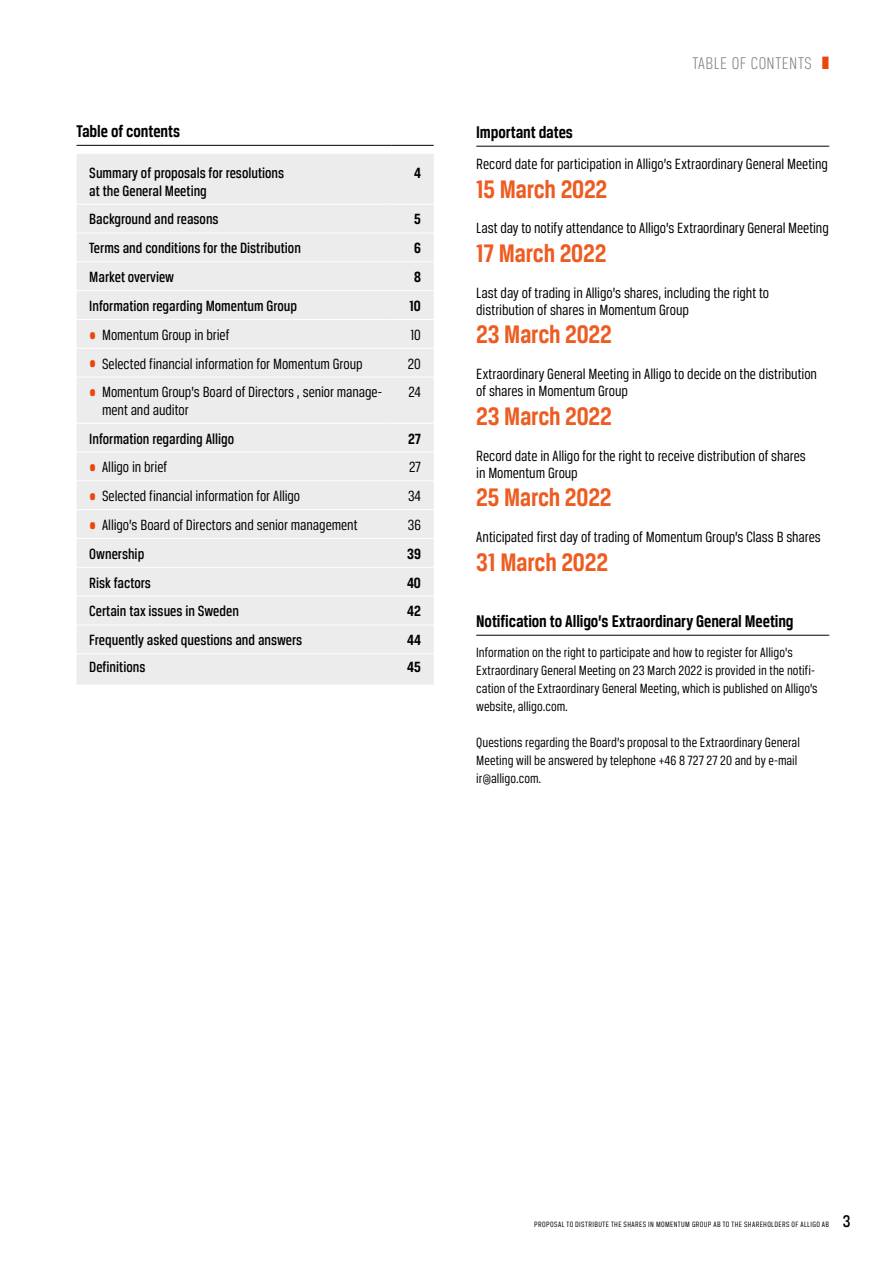
<style>
.page{position:relative;width:893px;height:1263px;background:#fff}
.page>*{position:absolute;margin:0;border:0;box-sizing:border-box;transform-origin:0 0}
.t1{font:700 27px "Breuer Condensed";letter-spacing:-.005em;color:#ed5c21}
.t2{font:700 18px "Breuer Condensed";letter-spacing:-.005em;color:#000}
.t3{font:300 18px "Breuer Condensed";letter-spacing:.025em;color:#7b7d7c}
.t4{font:15.75px/17.2px "Breuer Condensed";letter-spacing:-.005em;color:#000}
.t5{font:500 15.75px/17.2px "Breuer Condensed";color:#000}
.t6{font:700 15.75px "Breuer Condensed";color:#000}
.t7{font:14.25px/18px "Breuer Condensed";color:#000}
.t8{font:8.25px "Breuer Condensed";letter-spacing:.05em;color:#000}
.s1{font-size:19.5px;color:#eb460a}
.s2{color:#eb460a}
.s3{font-weight:500;font-size:18px}
</style>
<div class="page">
<div style="left:77px;top:154px;width:357px;height:531px;background:#ececec"></div>
<hr style="left:77px;top:145px;width:314px;height:1px;background:#000">
<hr style="left:391px;top:145px;width:43px;height:1px;background:#000">
<hr style="left:77px;top:204px;width:314px;height:1px;background:#fff">
<hr style="left:391px;top:204px;width:43px;height:1px;background:#fff">
<hr style="left:77px;top:233px;width:314px;height:1px;background:#fff">
<hr style="left:391px;top:233px;width:43px;height:1px;background:#fff">
<hr style="left:77px;top:261px;width:314px;height:1px;background:#fff">
<hr style="left:391px;top:261px;width:43px;height:1px;background:#fff">
<hr style="left:77px;top:290px;width:314px;height:1px;background:#fff">
<hr style="left:391px;top:290px;width:43px;height:1px;background:#fff">
<hr style="left:77px;top:319px;width:314px;height:1px;background:#fff">
<hr style="left:391px;top:319px;width:43px;height:1px;background:#fff">
<hr style="left:77px;top:348px;width:314px;height:1px;background:#fff">
<hr style="left:391px;top:348px;width:43px;height:1px;background:#fff">
<hr style="left:77px;top:377px;width:314px;height:1px;background:#fff">
<hr style="left:391px;top:377px;width:43px;height:1px;background:#fff">
<hr style="left:77px;top:423px;width:314px;height:1px;background:#fff">
<hr style="left:391px;top:423px;width:43px;height:1px;background:#fff">
<hr style="left:77px;top:452px;width:314px;height:1px;background:#fff">
<hr style="left:391px;top:452px;width:43px;height:1px;background:#fff">
<hr style="left:77px;top:480px;width:314px;height:1px;background:#fff">
<hr style="left:391px;top:480px;width:43px;height:1px;background:#fff">
<hr style="left:77px;top:509px;width:314px;height:1px;background:#fff">
<hr style="left:391px;top:509px;width:43px;height:1px;background:#fff">
<hr style="left:77px;top:538px;width:314px;height:1px;background:#fff">
<hr style="left:391px;top:538px;width:43px;height:1px;background:#fff">
<hr style="left:77px;top:567px;width:314px;height:1px;background:#fff">
<hr style="left:391px;top:567px;width:43px;height:1px;background:#fff">
<hr style="left:77px;top:596px;width:314px;height:1px;background:#fff">
<hr style="left:391px;top:596px;width:43px;height:1px;background:#fff">
<hr style="left:77px;top:624px;width:314px;height:1px;background:#fff">
<hr style="left:391px;top:624px;width:43px;height:1px;background:#fff">
<hr style="left:77px;top:653px;width:314px;height:1px;background:#fff">
<hr style="left:391px;top:653px;width:43px;height:1px;background:#fff">
<hr style="left:476px;top:146px;width:353px;height:1px;background:#000">
<hr style="left:476px;top:635px;width:353px;height:1px;background:#000">
<p class="t2" style="left:77px;top:121px;width:105px">Table of contents</p>
<p class="t5" style="left:89px;top:164px;width:196px">Summary of proposals for resolutions at the General Meeting</p>
<p class="t6" style="left:414px;top:165px;width:8px">4</p>
<p class="t5" style="left:89px;top:211px;width:131px">Background and reasons</p>
<p class="t6" style="left:414px;top:211px;width:8px">5</p>
<p class="t5" style="left:89px;top:239px;width:213px">Terms and conditions for the Distribution</p>
<p class="t6" style="left:414px;top:239px;width:8px">6</p>
<p class="t5" style="left:89px;top:268px;width:86px">Market overview</p>
<p class="t6" style="left:414px;top:268px;width:8px">8</p>
<p class="t5" style="left:89px;top:297px;width:209px">Information regarding Momentum Group</p>
<p class="t6" style="left:409px;top:297px;width:13px">10</p>
<p class="t4" style="left:89px;top:326px;width:142px"><span class="s1">•</span> Momentum Group in brief</p>
<p class="t4" style="left:410px;top:326px;width:12px">10</p>
<p class="t4" style="left:89px;top:355px;width:275px"><span class="s1">•</span> Selected financial information for Momentum Group</p>
<p class="t4" style="left:408px;top:355px;width:14px">20</p>
<p class="t4" style="left:102px;top:383px;width:282px;text-indent:-13px"><span class="s1">•</span> Momentum Group’s Board of Directors , senior manage&shy;ment and auditor</p>
<p class="t4" style="left:409px;top:383px;width:14px">24</p>
<p class="t5" style="left:89px;top:430px;width:146px">Information regarding Alligo</p>
<p class="t6" style="left:408px;top:430px;width:14px">27</p>
<p class="t4" style="left:89px;top:458px;width:79px"><span class="s1">•</span> Alligo in brief</p>
<p class="t4" style="left:409px;top:458px;width:13px">27</p>
<p class="t4" style="left:89px;top:487px;width:212px"><span class="s1">•</span> Selected financial information for Alligo</p>
<p class="t4" style="left:408px;top:487px;width:14px">34</p>
<p class="t4" style="left:89px;top:516px;width:270px"><span class="s1">•</span> Alligo’s Board of Directors and senior management</p>
<p class="t4" style="left:408px;top:516px;width:15px">36</p>
<p class="t5" style="left:89px;top:545px;width:57px">Ownership</p>
<p class="t6" style="left:407px;top:545px;width:15px">39</p>
<p class="t5" style="left:89px;top:574px;width:63px">Risk factors</p>
<p class="t6" style="left:407px;top:574px;width:15px">40</p>
<p class="t5" style="left:89px;top:602px;width:151px">Certain tax issues in Sweden</p>
<p class="t6" style="left:407px;top:603px;width:15px">42</p>
<p class="t5" style="left:89px;top:631px;width:214px">Frequently asked questions and answers</p>
<p class="t6" style="left:407px;top:631px;width:15px">44</p>
<p class="t5" style="left:89px;top:658px;width:58px">Definitions</p>
<p class="t6" style="left:407px;top:658px;width:15px">45</p>
<p class="t3" style="left:692px;top:54px;width:138px">TABLE OF CONTENTS <span class="s2">❚</span></p>
<p class="t2" style="left:476px;top:122px;width:98px">Important dates</p>
<p class="t4" style="left:476px;top:155px;width:353px">Record date for participation in Alligo’s Extraordinary General Meeting</p>
<h1 class="t1" style="left:476px;top:174px;width:133px">15 March 2022</h1>
<p class="t4" style="left:476px;top:219px;width:354px">Last day to notify attendance to Alligo’s Extraordinary General Meeting</p>
<h1 class="t1" style="left:476px;top:238px;width:132px">17 March 2022</h1>
<p class="t4" style="left:476px;top:284px;width:294px">Last day of trading in Alligo’s shares, including the right to distribution of shares in Momentum Group</p>
<h1 class="t1" style="left:476px;top:320px;width:137px">23 March 2022</h1>
<p class="t4" style="left:476px;top:365px;width:342px">Extraordinary General Meeting in Alligo to decide on the distribution of shares in Momentum Group</p>
<h1 class="t1" style="left:476px;top:401px;width:137px">23 March 2022</h1>
<p class="t4" style="left:476px;top:447px;width:331px">Record date in Alligo for the right to receive distribution of shares in Momentum Group</p>
<h1 class="t1" style="left:476px;top:483px;width:137px">25 March 2022</h1>
<p class="t4" style="left:476px;top:528px;width:346px">Anticipated first day of trading of Momentum Group’s Class B shares</p>
<h1 class="t1" style="left:476px;top:547px;width:133px">31 March 2022</h1>
<p class="t2" style="left:476px;top:611px;width:319px">Notification to Alligo’s Extraordinary General Meeting</p>
<p class="t7" style="left:476px;top:643px;width:343px">Information on the right to participate and how to register for Alligo’s Extraordinary General Meeting on 23 March 2022 is provided in the notifi&shy;cation of the Extraordinary General Meeting, which is published on Alligo’s website, alligo.com.</p>
<p class="t7" style="left:476px;top:733px;width:325px">Questions regarding the Board’s proposal to the Extraordinary General<br>Meeting will be answered by telephone +46 8 727 27 20 and by e-mail ir@alligo.com.</p>
<p class="t8" style="left:534px;top:1220px;width:318px">PROPOSAL TO DISTRIBUTE THE SHARES IN MOMENTUM GROUP AB TO THE SHAREHOLDERS OF ALLIGO AB <span class="s3">3</span></p>
</div>
